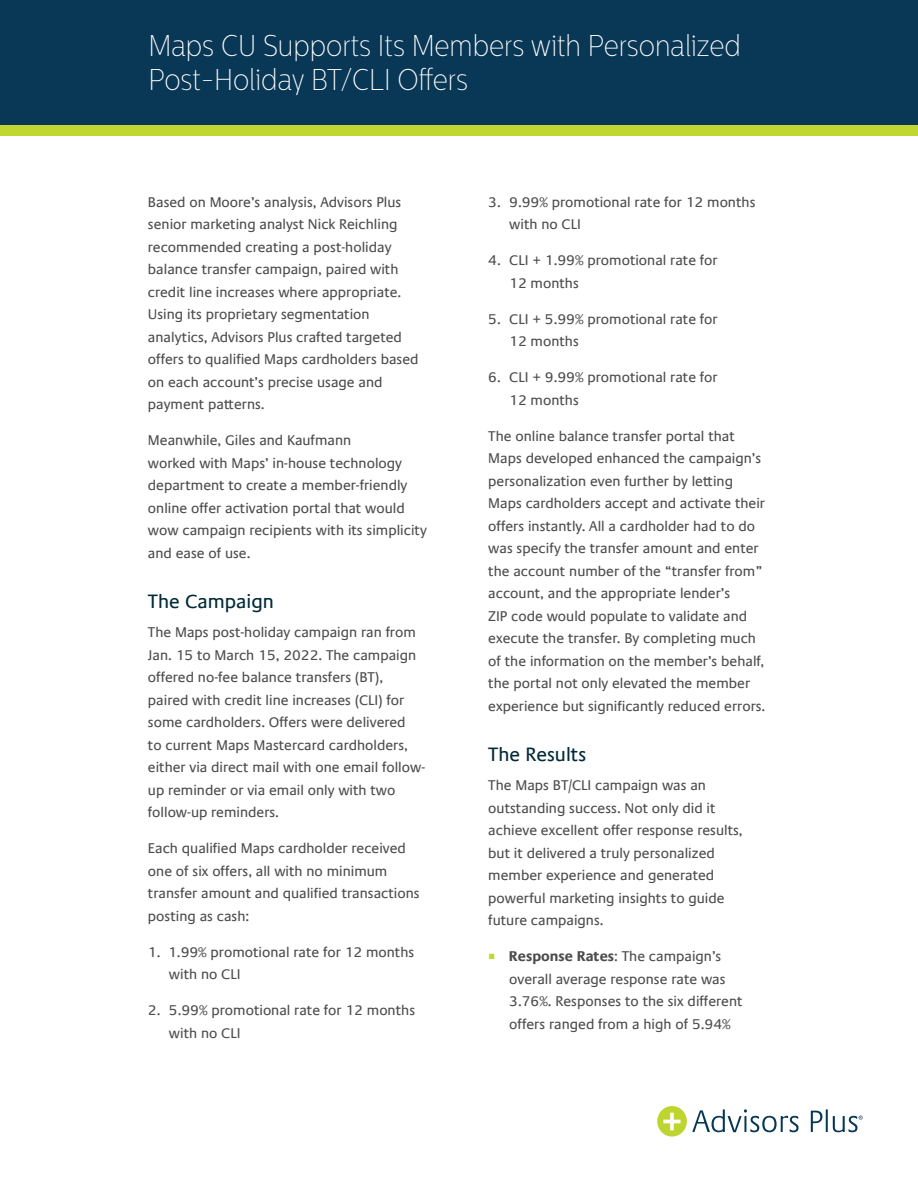
<style>
.page{position:relative;width:918px;height:1188px;background:#fff}
.page>*{position:absolute;margin:0;border:0;box-sizing:border-box;transform-origin:0 0}
.t1{font:100 30px/34.5px "Centrale Sans Cnd";color:#fff}
.t2{font:19.5px "Praxis Com";color:#002a37}
.t3{font:14.25px/22.5px "Praxis Com";color:#4d4d4f}
.s1{font-family:"Minion Pro";font-size:18px;color:#bfd730}
.s2{font-weight:700}
</style>
<div class="page">
<div style="left:0;top:125px;width:918px;height:11px;background:#bfd730"></div>
<div style="left:0;top:0;width:918px;height:125px;background:#093756"></div>
<svg style="left:692px;top:1109px;width:107px;height:23px"></svg>
<svg style="left:811px;top:1111px;width:11px;height:21px"></svg>
<hr style="left:826px;top:1109px;width:2px;height:23px;background:#083756">
<svg style="left:657px;top:1106px;width:30px;height:31px"></svg>
<svg style="left:663px;top:1113px;width:18px;height:17px"></svg>
<svg style="left:833px;top:1116px;width:30px;height:16px"></svg>
<h1 class="t1" style="left:148px;top:28px;width:594px">Maps CU Supports Its Members with Personalized<br>Post-Holiday BT/CLI Offers</h1>
<p class="t3" style="left:148px;top:191px;width:272px">Based on Moore’s analysis, Advisors Plus senior marketing analyst Nick Reichling recommended creating a post-holiday balance transfer campaign, paired with credit line increases where appropriate.<br>Using its proprietary segmentation analytics, Advisors Plus crafted targeted offers to qualified Maps cardholders based on each account’s precise usage and payment patterns.</p>
<p class="t3" style="left:148px;top:429px;width:280px">Meanwhile, Giles and Kaufmann<br>worked with Maps’ in-house technology department to create a member-friendly online offer activation portal that would wow campaign recipients with its simplicity and ease of use.</p>
<h2 class="t2" style="left:148px;top:590px;width:128px">The Campaign</h2>
<p class="t3" style="left:148px;top:621px;width:279px">The Maps post-holiday campaign ran from Jan. 15 to March 15, 2022. The campaign offered no-fee balance transfers (BT), paired with credit line increases (CLI) for some cardholders. Offers were delivered<br>to current Maps Mastercard cardholders, either via direct mail with one email follow&shy;up reminder or via email only with two follow-up reminders.</p>
<p class="t3" style="left:148px;top:837px;width:273px">Each qualified Maps cardholder received one of six offers, all with no minimum transfer amount and qualified transactions posting as cash:</p>
<p class="t3" style="left:169px;top:941px;width:247px;text-indent:-21px">1. 1.99% promotional rate for 12 months with no CLI</p>
<p class="t3" style="left:169px;top:999px;width:248px;text-indent:-21px">2. 5.99% promotional rate for 12 months with no CLI</p>
<p class="t3" style="left:509px;top:191px;width:248px;text-indent:-21px">3. 9.99% promotional rate for 12 months with no CLI</p>
<p class="t3" style="left:509px;top:249px;width:210px;text-indent:-21px">4. CLI + 1.99% promotional rate for<br>12 months</p>
<p class="t3" style="left:509px;top:308px;width:210px;text-indent:-21px">5. CLI + 5.99% promotional rate for<br>12 months</p>
<p class="t3" style="left:509px;top:366px;width:210px;text-indent:-21px">6. CLI + 9.99% promotional rate for<br>12 months</p>
<p class="t3" style="left:488px;top:425px;width:279px">The online balance transfer portal that Maps developed enhanced the campaign’s personalization even further by letting Maps cardholders accept and activate their offers instantly. All a cardholder had to do was specify the transfer amount and enter the account number of the “transfer from” account, and the appropriate lender’s<br>ZIP code would populate to validate and execute the transfer. By completing much of the information on the member’s behalf, the portal not only elevated the member experience but significantly reduced errors.</p>
<h2 class="t2" style="left:488px;top:743px;width:100px">The Results</h2>
<p class="t3" style="left:488px;top:774px;width:256px">The Maps BT/CLI campaign was an outstanding success. Not only did it achieve excellent offer response results, but it delivered a truly personalized member experience and generated powerful marketing insights to guide future campaigns.</p>
<p class="t3" style="left:509px;top:945px;width:235px;text-indent:-21px"><span class="s1">■</span> <span class="s2">Response Rates</span>: The campaign’s overall average response rate was 3.76%. Responses to the six different offers ranged from a high of 5.94%</p>
</div>
